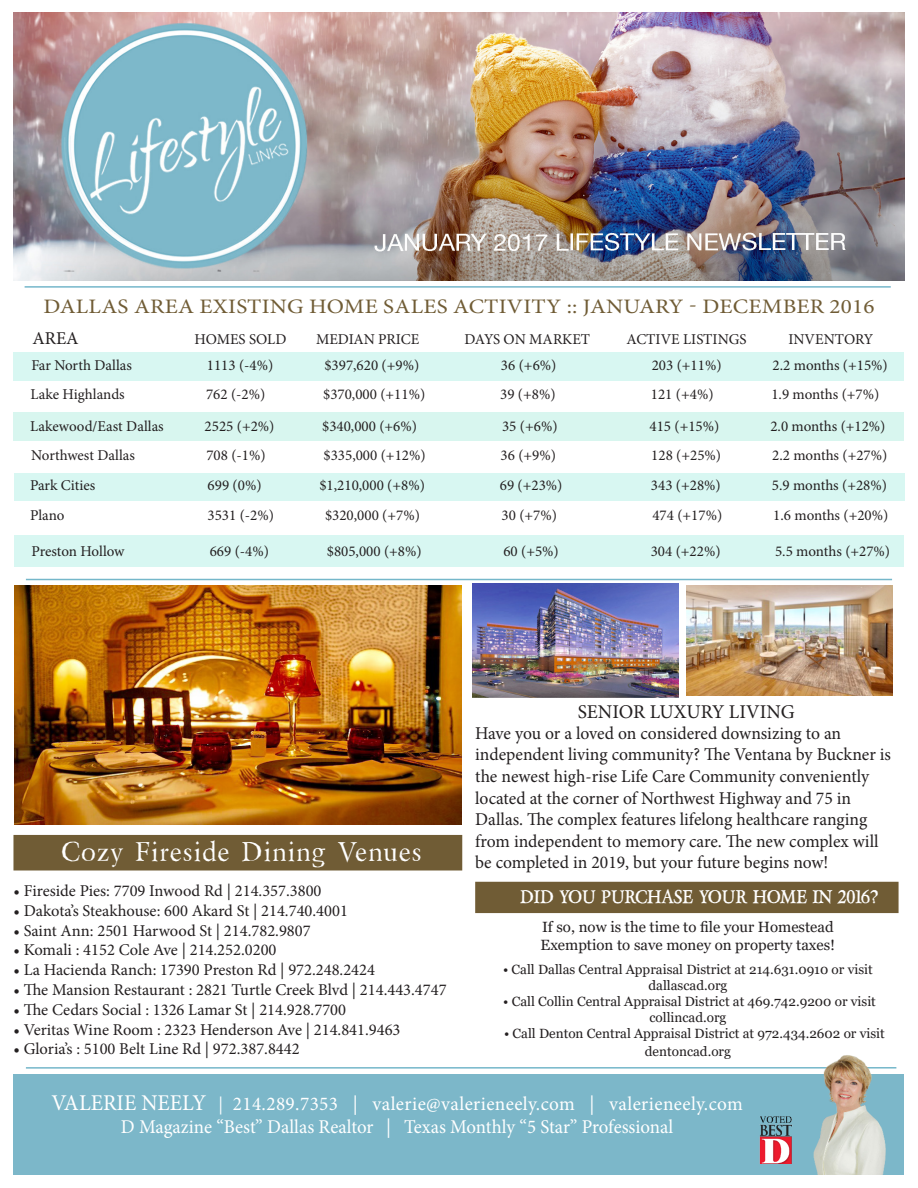
<style>
.page{position:relative;width:918px;height:1188px;background:#fff}
.page>*{position:absolute;margin:0;border:0;box-sizing:border-box;transform-origin:0 0}
.t1{font:27px "Berylium";letter-spacing:.06em;color:#fff}
.t2{font:20.55px "Minion Pro";letter-spacing:.01em;color:#705c35;scale:1.12 1}
.t3{font:19.5px "Minion Pro";letter-spacing:.005em;color:#fff}
.t4{font:19.5px "Minion Pro";color:#231f20}
.t5{font:18px/21.6px "Minion Pro";color:#231f20}
.t6{font:italic 700 18px "Berylium";letter-spacing:-.02em;color:#fff;scale:1.08 1}
.t7{font:16.5px "Minion Pro";color:#231f20}
.t8{font:15px "Minion Pro";color:#231f20}
.t9{font:14.85px "Georgia";color:#231f20}
.t10{font:13.35px "Georgia";color:#231f20}
.s1{font-size:22.5px}
.s2{font-size:18px}
</style>
<div class="page">
<div style="left:14px;top:352px;width:890px;height:28px;background:#d8f7f2"></div>
<div style="left:14px;top:536px;width:890px;height:31px;background:#d8f7f2"></div>
<div style="left:14px;top:1074px;width:890px;height:100px;background:#7cb7c9"></div>
<div style="left:476px;top:883px;width:422px;height:29px;background:#705c35"></div>
<div style="left:475px;top:882px;width:424px;height:31px;border:2px solid #705c35"></div>
<div style="left:13px;top:835px;width:449px;height:36px;background:#705c35;border:2px solid #705c35"></div>
<hr style="left:26px;top:579px;width:866px;height:1px;background:#75b7ca">
<hr style="left:26px;top:1067px;width:870px;height:2px;background:#75b7ca">
<div style="left:14px;top:413px;width:890px;height:28px;background:#d8f6ef"></div>
<div style="left:14px;top:473px;width:890px;height:28px;background:#d8f7f2"></div>
<hr style="left:25px;top:286px;width:866px;height:2px;background:#75b7ca">
<img style="left:15px;top:585px;width:447px;height:239px">
<img style="left:472px;top:583px;width:207px;height:114px">
<img style="left:687px;top:585px;width:205px;height:111px">
<img style="left:14px;top:12px;width:890px;height:269px">
<img style="left:759px;top:1116px;width:34px;height:48px">
<img style="left:806px;top:1055px;width:87px;height:119px">
<p class="t2" style="left:43px;top:292px;width:744px">DALLAS AREA EXISTING HOME SALES ACTIVITY :: JANUARY - DECEMBER 2016</p>
<p class="t5" style="left:32px;top:327px;width:48px">AREA</p>
<p class="t8" style="left:194px;top:329px;width:93px">HOMES SOLD</p>
<p class="t8" style="left:316px;top:329px;width:105px">MEDIAN PRICE</p>
<p class="t8" style="left:464px;top:329px;width:127px">DAYS ON MARKET</p>
<p class="t8" style="left:626px;top:329px;width:122px">ACTIVE LISTINGS</p>
<p class="t8" style="left:788px;top:329px;width:86px">INVENTORY</p>
<p class="t8" style="left:31px;top:355px;width:102px">Far North Dallas</p>
<p class="t8" style="left:207px;top:355px;width:68px">1113 (-4%)</p>
<p class="t8" style="left:324px;top:355px;width:96px">$397,620 (+9%)</p>
<p class="t8" style="left:501px;top:355px;width:57px">36 (+6%)</p>
<p class="t8" style="left:652px;top:355px;width:71px">203 (+11%)</p>
<p class="t8" style="left:773px;top:355px;width:117px">2.2 months (+15%)</p>
<p class="t8" style="left:30px;top:384px;width:96px">Lake Highlands</p>
<p class="t8" style="left:206px;top:384px;width:61px">762 (-2%)</p>
<p class="t8" style="left:323px;top:384px;width:104px">$370,000 (+11%)</p>
<p class="t8" style="left:500px;top:384px;width:57px">39 (+8%)</p>
<p class="t8" style="left:651px;top:384px;width:64px">121 (+4%)</p>
<p class="t8" style="left:771px;top:384px;width:109px">1.9 months (+7%)</p>
<p class="t8" style="left:30px;top:416px;width:135px">Lakewood/East Dallas</p>
<p class="t8" style="left:205px;top:416px;width:71px">2525 (+2%)</p>
<p class="t8" style="left:322px;top:416px;width:96px">$340,000 (+6%)</p>
<p class="t8" style="left:502px;top:416px;width:57px">35 (+6%)</p>
<p class="t8" style="left:649px;top:416px;width:71px">415 (+15%)</p>
<p class="t8" style="left:770px;top:416px;width:117px">2.0 months (+12%)</p>
<p class="t8" style="left:31px;top:445px;width:105px">Northwest Dallas</p>
<p class="t8" style="left:206px;top:445px;width:61px">708 (-1%)</p>
<p class="t8" style="left:324px;top:445px;width:104px">$335,000 (+12%)</p>
<p class="t8" style="left:501px;top:445px;width:57px">36 (+9%)</p>
<p class="t8" style="left:651px;top:445px;width:71px">128 (+25%)</p>
<p class="t8" style="left:772px;top:445px;width:117px">2.2 months (+27%)</p>
<p class="t8" style="left:30px;top:475px;width:67px">Park Cities</p>
<p class="t8" style="left:208px;top:475px;width:55px">699 (0%)</p>
<p class="t8" style="left:319px;top:475px;width:107px">$1,210,000 (+8%)</p>
<p class="t8" style="left:500px;top:475px;width:64px">69 (+23%)</p>
<p class="t8" style="left:651px;top:475px;width:71px">343 (+28%)</p>
<p class="t8" style="left:772px;top:475px;width:117px">5.9 months (+28%)</p>
<p class="t8" style="left:30px;top:505px;width:36px">Plano</p>
<p class="t8" style="left:208px;top:505px;width:68px">3531 (-2%)</p>
<p class="t8" style="left:325px;top:505px;width:96px">$320,000 (+7%)</p>
<p class="t8" style="left:502px;top:505px;width:57px">30 (+7%)</p>
<p class="t8" style="left:652px;top:505px;width:71px">474 (+17%)</p>
<p class="t8" style="left:773px;top:505px;width:117px">1.6 months (+20%)</p>
<p class="t8" style="left:32px;top:541px;width:95px">Preston Hollow</p>
<p class="t8" style="left:210px;top:541px;width:61px">669 (-4%)</p>
<p class="t8" style="left:327px;top:541px;width:96px">$805,000 (+8%)</p>
<p class="t8" style="left:503px;top:541px;width:57px">60 (+5%)</p>
<p class="t8" style="left:651px;top:541px;width:71px">304 (+22%)</p>
<p class="t8" style="left:775px;top:541px;width:117px">5.5 months (+27%)</p>
<p class="t1" style="left:62px;top:836px;width:362px">Cozy Fireside Dining Venues</p>
<p class="t7" style="left:14px;top:880px;width:310px">• Fireside Pies: 7709 Inwood Rd | 214.357.3800</p>
<p class="t7" style="left:14px;top:899px;width:336px">• Dakota’s Steakhouse: 600 Akard St | 214.740.4001</p>
<p class="t7" style="left:14px;top:919px;width:299px">• Saint Ann: 2501 Harwood St | 214.782.9807</p>
<p class="t7" style="left:14px;top:939px;width:265px">• Komali : 4152 Cole Ave | 214.252.0200</p>
<p class="t7" style="left:14px;top:959px;width:363px">• La Hacienda Ranch: 17390 Preston Rd | 972.248.2424</p>
<p class="t7" style="left:14px;top:979px;width:435px">• The Mansion Restaurant : 2821 Turtle Creek Blvd | 214.443.4747</p>
<p class="t7" style="left:14px;top:998px;width:334px">• The Cedars Social : 1326 Lamar St | 214.928.7700</p>
<p class="t7" style="left:14px;top:1018px;width:389px">• Veritas Wine Room : 2323 Henderson Ave | 214.841.9463</p>
<p class="t7" style="left:14px;top:1038px;width:288px">• Gloria’s : 5100 Belt Line Rd | 972.387.8442</p>
<p class="t4" style="left:578px;top:698px;width:218px">SENIOR LUXURY LIVING</p>
<p class="t5" style="left:475px;top:722px;width:368px">Have you or a loved on considered downsizing to an</p>
<p class="t5" style="left:475px;top:744px;width:417px">independent living community? The Ventana by Buckner is the newest high-rise Life Care Community conveniently</p>
<p class="t5" style="left:475px;top:787px;width:377px">located at the corner of Northwest Highway and 75 in</p>
<p class="t5" style="left:475px;top:809px;width:405px">Dallas. The complex features lifelong healthcare ranging from independent to memory care. The new complex will be completed in 2019, but your future begins now!</p>
<p class="t6" style="left:520px;top:886px;width:333px">DID YOU PURCHASE YOUR HOME IN 2016?</p>
<p class="t9" style="left:542px;top:918px;width:293px">If so, now is the time to file your Homestead</p>
<p class="t9" style="left:541px;top:936px;width:296px">Exemption to save money on property taxes!</p>
<p class="t10" style="left:503px;top:961px;width:371px">• Call Dallas Central Appraisal District at 214.631.0910 or visit</p>
<p class="t10" style="left:648px;top:977px;width:80px">dallascad.org</p>
<p class="t10" style="left:503px;top:993px;width:374px">• Call Collin Central Appraisal District at 469.742.9200 or visit</p>
<p class="t10" style="left:649px;top:1009px;width:79px">collincad.org</p>
<p class="t10" style="left:504px;top:1025px;width:382px">• Call Denton Central Appraisal District at 972.434.2602 or visit</p>
<p class="t10" style="left:645px;top:1043px;width:88px">dentoncad.org</p>
<p class="t3" style="left:51px;top:1091px;width:693px"><span class="s1">VALERIE NEELY</span> <span class="s2">|</span> 214.289.7353 | valerie@valerieneely.com | valerieneely.com</p>
<p class="t3" style="left:121px;top:1114px;width:554px">D Magazine “Best” Dallas Realtor | Texas Monthly “5 Star” Professional</p>
</div>
